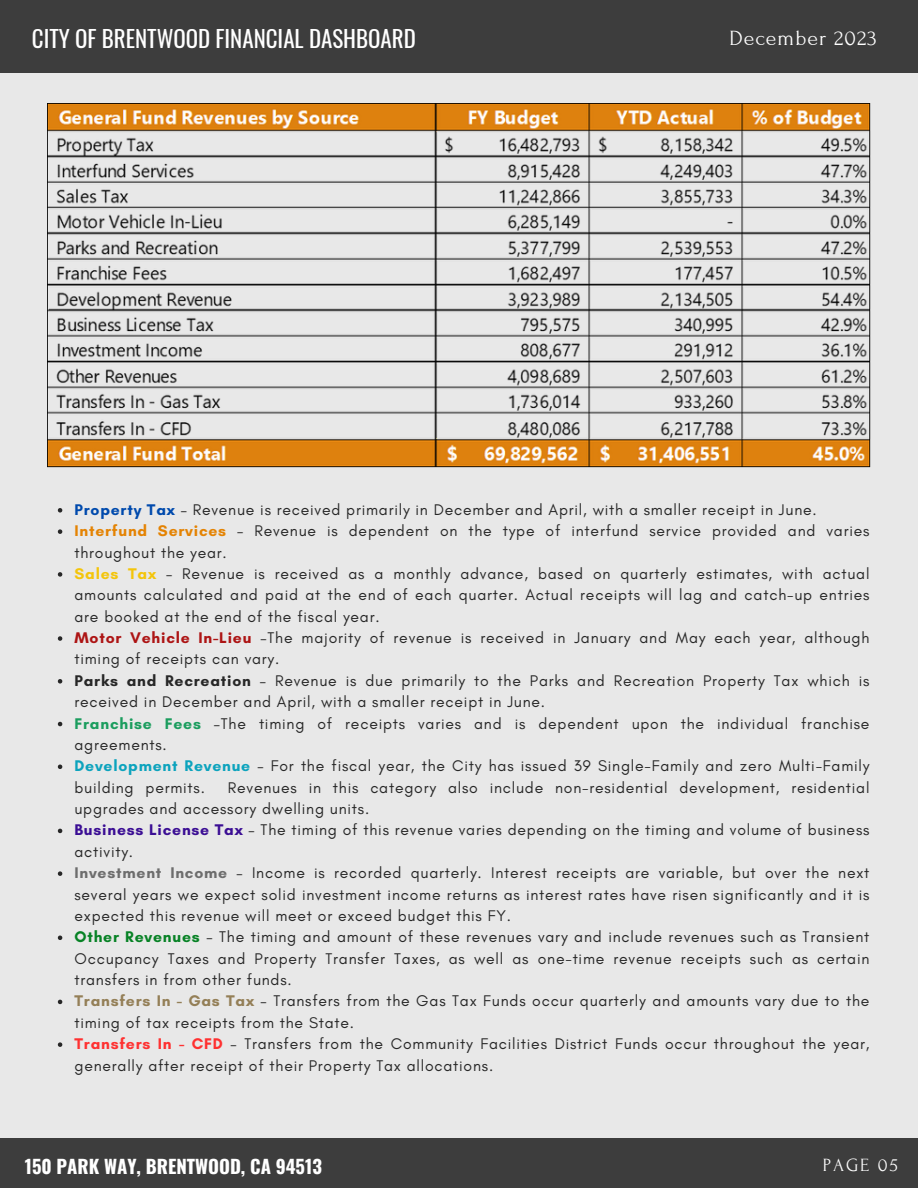
<style>
.page{position:relative;width:918px;height:1188px;background:#e8e8e8}
.page>*{position:absolute;margin:0;border:0;box-sizing:border-box;transform-origin:0 0}
.t1{font:22.95px "Oswald";color:#fff}
.t2{font:21.6px "Forum";letter-spacing:.05em;color:#fff}
.t3{font:700 18.75px "Oswald";color:#fff}
.t4{font:18.6px "Forum";letter-spacing:.1em;color:#fff}
.t5{font:15.75px/21.3px "Glacial Indifference";letter-spacing:.05em;color:#272727}
.s1{font-weight:700;color:#004aad}
.s2{font-weight:700;color:#e48303}
.s3{font-weight:700;color:#f4c50b}
.s4{font-weight:700;color:#ad1414}
.s5{font-weight:700}
.s6{font-weight:700;color:#1b9d5e}
.s7{font-weight:700;color:#0ca3bd}
.s8{font-weight:700;color:#3b0e94}
.s9{font-weight:700;color:#6d6d6d}
.s10{font-weight:700;color:#078225}
.s11{font-weight:700;color:#947f57}
.s12{font-weight:700;color:#ff3131}
</style>
<div class="page">
<div style="left:0;top:1139px;width:918px;height:49px;background:#3d3d3d"></div>
<div style="left:0;top:0;width:918px;height:73px;background:#3d3d3d"></div>
<svg style="left:58px;top:508px;width:4px;height:5px"></svg>
<svg style="left:58px;top:529px;width:4px;height:5px"></svg>
<svg style="left:58px;top:572px;width:4px;height:5px"></svg>
<svg style="left:58px;top:636px;width:4px;height:5px"></svg>
<svg style="left:58px;top:679px;width:4px;height:5px"></svg>
<svg style="left:58px;top:722px;width:4px;height:4px"></svg>
<svg style="left:58px;top:765px;width:4px;height:4px"></svg>
<svg style="left:58px;top:829px;width:4px;height:4px"></svg>
<svg style="left:58px;top:871px;width:4px;height:5px"></svg>
<svg style="left:58px;top:936px;width:4px;height:4px"></svg>
<svg style="left:58px;top:1000px;width:4px;height:4px"></svg>
<svg style="left:58px;top:1042px;width:4px;height:5px"></svg>
<img style="left:48px;top:103px;width:822px;height:365px">
<h4 class="t1" style="left:32px;top:21px;width:385px">CITY OF BRENTWOOD FINANCIAL DASHBOARD</h4>
<h3 class="t2" style="left:729px;top:27px;width:149px">December 2023</h3>
<h1 class="t5" style="left:74px;top:499px;width:744px"><span class="s1">Property Tax</span> – Revenue is received primarily in December and April, with a smaller receipt in June.</h1>
<h2 class="t5" style="left:74px;top:520px;width:797px"><span class="s2">Interfund Services</span> – Revenue is dependent on the type of interfund service provided and varies throughout the year.</h2>
<p class="t5" style="left:74px;top:563px;width:797px;text-align:justify"><span class="s3">Sales Tax</span> – Revenue is received as a monthly advance, based on quarterly estimates, with actual amounts calculated and paid at the end of each quarter. Actual receipts will lag and catch-up entries are booked at the end of the fiscal year.</p>
<p class="t5" style="left:74px;top:627px;width:796px"><span class="s4">Motor Vehicle In-Lieu</span> –The majority of revenue is received in January and May each year, although timing of receipts can vary.</p>
<p class="t5" style="left:74px;top:670px;width:796px"><span class="s5">Parks and Recreation</span> – Revenue is due primarily to the Parks and Recreation Property Tax which is received in December and April, with a smaller receipt in June.</p>
<p class="t5" style="left:74px;top:712px;width:796px"><span class="s6">Franchise Fees</span> –The timing of receipts varies and is dependent upon the individual franchise agreements.</p>
<p class="t5" style="left:74px;top:755px;width:797px"><span class="s7">Development Revenue</span> – For the fiscal year, the City has issued 39 Single-Family and zero Multi-Family building permits.</p>
<p class="t5" style="left:74px;top:777px;width:796px;text-indent:153px">Revenues in this category also include non-residential development, residential upgrades and accessory dwelling units.</p>
<p class="t5" style="left:74px;top:819px;width:796px"><span class="s8">Business License Tax</span> – The timing of this revenue varies depending on the timing and volume of business activity.</p>
<p class="t5" style="left:74px;top:862px;width:797px;text-align:justify"><span class="s9">Investment Income</span> – Income is recorded quarterly. Interest receipts are variable, but over the next several years we expect solid investment income returns as interest rates have risen significantly and it is expected this revenue will meet or exceed budget this FY.</p>
<p class="t5" style="left:74px;top:926px;width:796px;text-align:justify"><span class="s10">Other Revenues</span> – The timing and amount of these revenues vary and include revenues such as Transient Occupancy Taxes and Property Transfer Taxes, as well as one-time revenue receipts such as certain transfers in from other funds.</p>
<p class="t5" style="left:74px;top:990px;width:797px"><span class="s11">Transfers In - Gas Tax</span> – Transfers from the Gas Tax Funds occur quarterly and amounts vary due to the timing of tax receipts from the State.</p>
<p class="t5" style="left:74px;top:1033px;width:796px"><span class="s12">Transfers In - CFD</span> – Transfers from the Community Facilities District Funds occur throughout the year, generally after receipt of their Property Tax allocations.</p>
<p class="t3" style="left:25px;top:1152px;width:299px">150 PARK WAY, BRENTWOOD, CA 94513</p>
<p class="t4" style="left:823px;top:1155px;width:76px">PAGE 05</p>
</div>
